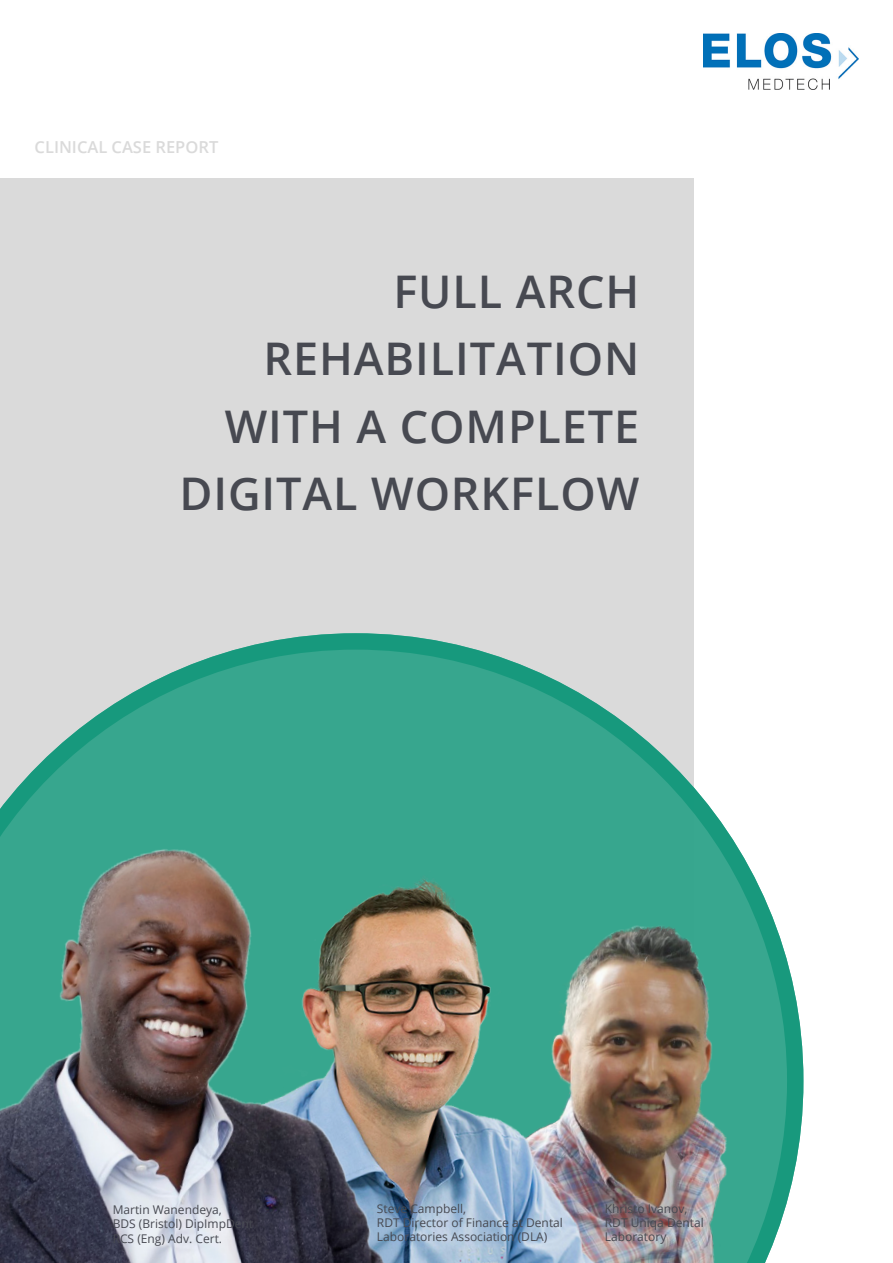
<style>
.page{position:relative;width:893px;height:1263px;background:#fff}
.page>*{position:absolute;margin:0;border:0;box-sizing:border-box;transform-origin:0 0}
.t1{font:600 45px/67.5px "Open Sans";letter-spacing:.02em;color:#474951;text-align:right}
.t2{font:600 16.5px "Open Sans";color:#dadada}
.t3{font:12px/14.4px "Open Sans";color:#474951}
</style>
<div class="page">
<div style="left:0;top:179px;width:693px;height:1084px;background:#dadada"></div>
<img style="left:704px;top:34px;width:154px;height:55px">
<svg style="left:8px;top:633px;width:795px;height:630px"></svg>
<img style="left:668px;top:896px;width:93px;height:367px">
<img style="left:430px;top:852px;width:238px;height:411px">
<img style="left:0;top:799px;width:430px;height:464px">
<h2 class="t2" style="left:35px;top:135px;width:185px">CLINICAL CASE REPORT</h2>
<h1 class="t1" style="left:180px;top:257px;width:461px">FULL ARCH<br>REHABILITATION<br>WITH A COMPLETE<br>DIGITAL WORKFLOW</h1>
<p class="t3" style="left:113px;top:1202px;width:142px">Martin Wanendeya,<br>BDS (Bristol) DipImpDent<br>RCS (Eng) Adv. Cert.</p>
<p class="t3" style="left:377px;top:1201px;width:187px">Steve Campbell,<br>RDT Director of Finance at Dental<br>Laboratories Association (DLA)</p>
<p class="t3" style="left:605px;top:1201px;width:100px">Khristo Ivanov,<br>RDT Uniqa Dental<br>Laboratory</p>
</div>
